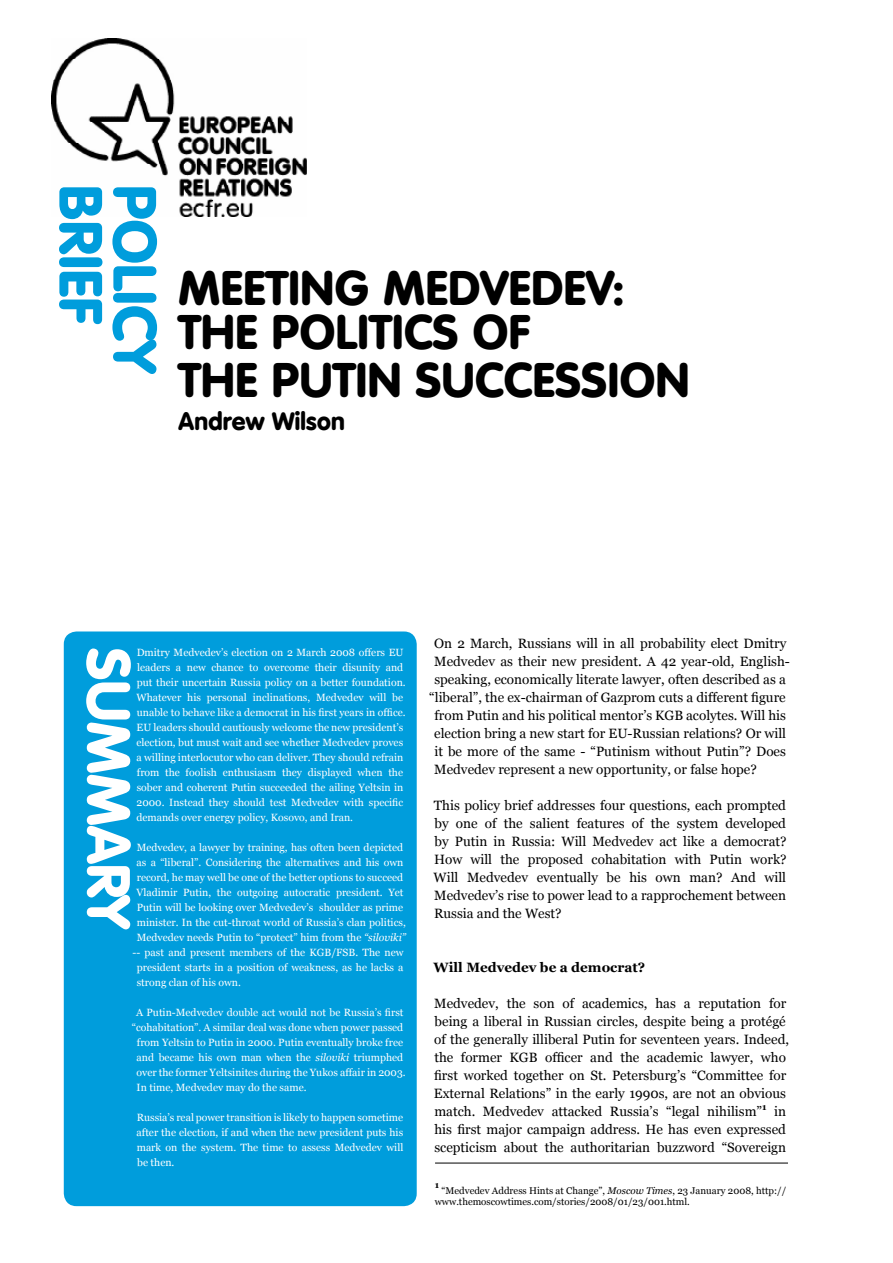
<style>
.page{position:relative;width:893px;height:1263px;background:#fff}
.page>*{position:absolute;margin:0;border:0;box-sizing:border-box;transform-origin:0 0}
.t1{font:900 60px/54px "VAG Rounded Std";color:#009ddc}
.t2{font:900 60px "VAG Rounded Std";color:#fff}
.t3{font:900 47.85px/46px "VAG Rounded Std";letter-spacing:.01em;color:#000}
.t4{font:900 24.75px "VAG Rounded Std";color:#000}
.t5{font:13.5px/18px "Georgia";color:#000;text-align:justify}
.t6{font:700 13.5px "Georgia";color:#000}
.t7{font:10.5px/15px "Georgia";color:#fff}
.t8{font:9.75px/10.5px "Georgia";color:#000}
.t9{font:700 9px "Georgia";color:#000}
.s1{font-style:italic}
</style>
<div class="page">
<img style="left:51px;top:38px;width:256px;height:179px">
<div style="left:64px;top:631px;width:353px;height:575px;background:#009ddc;border-radius:13px"></div>
<hr style="left:435px;top:1163px;width:353px;height:1px;background:#000">
<h1 class="t1" style="left:160px;top:185px;width:192px;rotate:90deg">POLICY<br>BRIEF</h1>
<h2 class="t3" style="left:179px;top:266px;width:512px">MEETING MEDVEDEV:<br>THE POLITICS OF<br>THE PUTIN SUCCESSION</h2>
<h3 class="t4" style="left:179px;top:406px;width:168px">ANDREW WILSON</h3>
<h1 class="t2" style="left:145px;top:648px;width:284px;rotate:90deg">SUMMARY</h1>
<p class="t7" style="left:136px;top:645px;width:271px">Dmitry Medvedev’s election on 2 March 2008 offers EU leaders a new chance to overcome their disunity and put their uncertain Russia policy on a better foundation.<br>Whatever his personal inclinations, Medvedev will be unable to behave like a democrat in his first years in office.<br>EU leaders should cautiously welcome the new president’s election, but must wait and see whether Medvedev proves a willing interlocutor who can deliver. They should refrain from the foolish enthusiasm they displayed when the sober and coherent Putin succeeded the ailing Yeltsin in 2000. Instead they should test Medvedev with specific demands over energy policy, Kosovo, and Iran.</p>
<p class="t7" style="left:137px;top:840px;width:268px">Medvedev, a lawyer by training, has often been depicted</p>
<p class="t7" style="left:137px;top:855px;width:268px">as a “liberal”. Considering the alternatives and his own</p>
<p class="t7" style="left:137px;top:870px;width:268px">record, he may well be one of the better options to succeed</p>
<p class="t7" style="left:136px;top:885px;width:269px">Vladimir Putin, the outgoing autocratic president. Yet</p>
<p class="t7" style="left:137px;top:900px;width:268px">Putin will be looking over Medvedev’s shoulder as prime</p>
<p class="t7" style="left:137px;top:915px;width:271px">minister. In the cut-throat world of Russia’s clan politics,</p>
<p class="t7" style="left:137px;top:930px;width:271px">Medvedev needs Putin to “protect” him from the <span class="s1">“siloviki”</span></p>
<p class="t7" style="left:132px;top:945px;width:273px">-- past and present members of the KGB/FSB. The new</p>
<p class="t7" style="left:137px;top:960px;width:268px">president starts in a position of weakness, as he lacks a</p>
<p class="t7" style="left:137px;top:975px;width:106px">strong clan of his own.</p>
<p class="t7" style="left:136px;top:1005px;width:269px">A Putin-Medvedev double act would not be Russia’s first</p>
<p class="t7" style="left:132px;top:1020px;width:273px">“cohabitation”. A similar deal was done when power passed</p>
<p class="t7" style="left:137px;top:1035px;width:268px">from Yeltsin to Putin in 2000. Putin eventually broke free</p>
<p class="t7" style="left:137px;top:1050px;width:268px">and became his own man when the <span class="s1">siloviki</span> triumphed</p>
<p class="t7" style="left:136px;top:1065px;width:271px">over the former Yeltsinites during the Yukos affair in 2003.</p>
<p class="t7" style="left:137px;top:1080px;width:171px">In time, Medvedev may do the same.</p>
<p class="t7" style="left:137px;top:1110px;width:268px;text-align:justify">Russia’s real power transition is likely to happen sometime after the election, if and when the new president puts his mark on the system. The time to assess Medvedev will be then.</p>
<p class="t5" style="left:434px;top:635px;width:354px">On 2 March, Russians will in all probability elect Dmitry</p>
<p class="t5" style="left:434px;top:653px;width:357px">Medvedev as their new president. A 42 year-old, English-</p>
<p class="t5" style="left:434px;top:671px;width:353px">speaking, economically literate lawyer, often described as a</p>
<p class="t5" style="left:429px;top:689px;width:358px">“liberal”, the ex-chairman of Gazprom cuts a different figure</p>
<p class="t5" style="left:435px;top:707px;width:353px">from Putin and his political mentor’s KGB acolytes. Will his</p>
<p class="t5" style="left:434px;top:725px;width:353px">election bring a new start for EU-Russian relations? Or will</p>
<p class="t5" style="left:434px;top:743px;width:353px">it be more of the same - “Putinism without Putin”? Does</p>
<p class="t5" style="left:434px;top:761px;width:324px">Medvedev represent a new opportunity, or false hope?</p>
<p class="t5" style="left:434px;top:797px;width:355px">This policy brief addresses four questions, each prompted by one of the salient features of the system developed by Putin in Russia: Will Medvedev act like a democrat?<br>How will the proposed cohabitation with Putin work?<br>Will Medvedev eventually be his own man? And will Medvedev’s rise to power lead to a rapprochement between Russia and the West?</p>
<p class="t6" style="left:434px;top:959px;width:213px">Will Medvedev be a democrat?</p>
<p class="t5" style="left:434px;top:995px;width:357px;text-align:left">Medvedev, the son of academics, has a reputation for being a liberal in Russian circles, despite being a protégé of the generally illiberal Putin for seventeen years. Indeed, the former KGB officer and the academic lawyer, who first worked together on St. Petersburg’s “Committee for External Relations” in the early 1990s, are not an obvious match. Medvedev attacked Russia’s “legal nihilism”<sup>1</sup> in his first major campaign address. He has even expressed scepticism about the authoritarian buzzword “Sovereign</p>
<p class="t9" style="left:435px;top:1179px;width:6px">1</p>
<p class="t8" style="left:435px;top:1186px;width:353px;text-indent:7px">“Medvedev Address Hints at Change”, <span class="s1">Moscow Times</span>, 23 January 2008, http:// www.themoscowtimes.com/stories/2008/01/23/001.html.</p>
</div>
